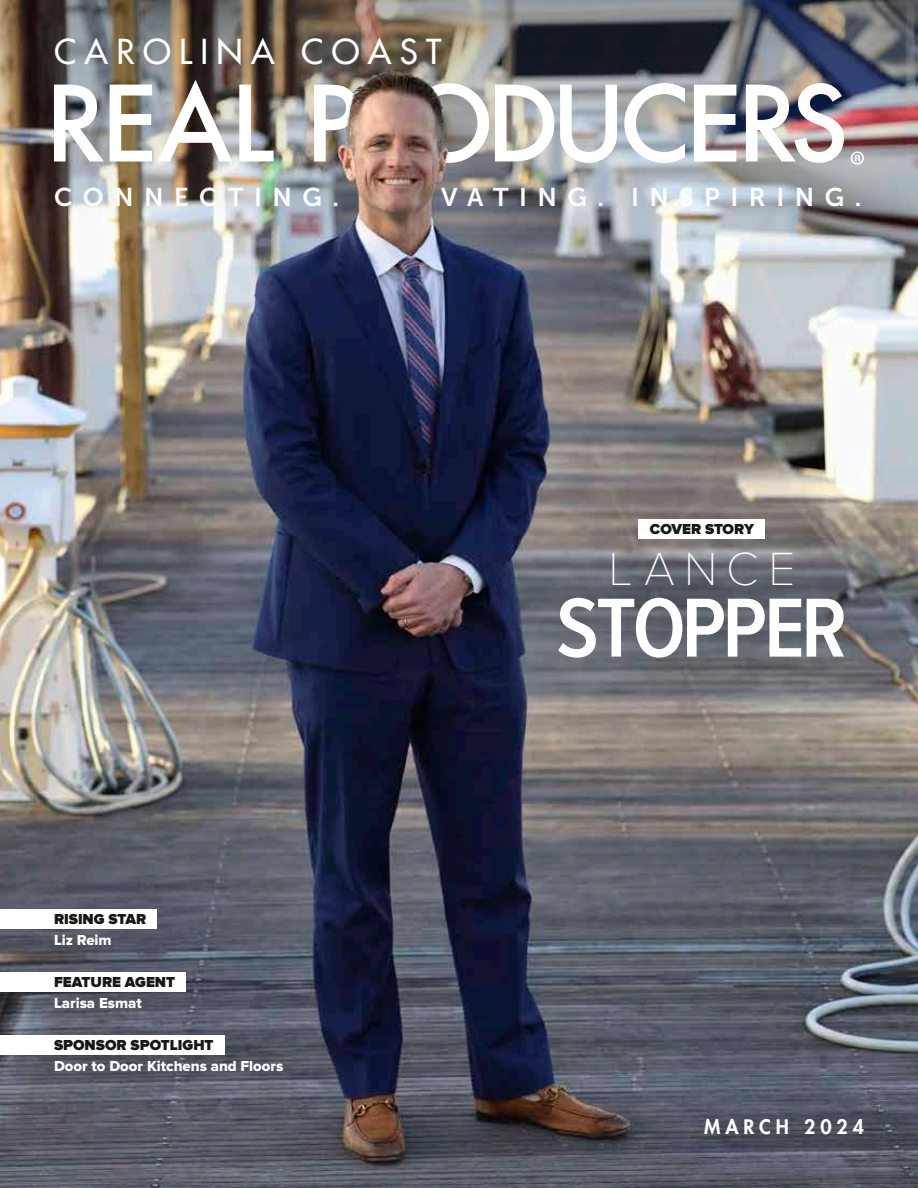
<style>
.page{position:relative;width:918px;height:1188px;background:#fff}
.page>*{position:absolute;margin:0;border:0;box-sizing:border-box;transform-origin:0 0}
.t1{font:600 86.7px "Proxima Nova Cond";letter-spacing:-.045em;color:#fff}
.t2{font:100 48.3px "Proxima Nova T";letter-spacing:.195em;color:#fff}
.t3{font:500 33.45px "Futura Std";letter-spacing:.25em;color:#fff}
.t4{font:25.65px "Museo Sans 700";letter-spacing:.41em;color:#fff}
.t5{font:800 19.5px "Futura Std";letter-spacing:.25em;color:#fff}
.t6{font:900 15px "Proxima Nova";color:#171713}
.t7{font:15px "Proxima Nova Extrabld";color:#fff}
</style>
<div class="page">
<img style="left:0;top:269px;width:918px;height:919px">
<img style="left:0;top:0;width:918px;height:269px">
<svg style="left:54px;top:85px;width:50px;height:77px"></svg>
<img style="left:110px;top:80px;width:122px;height:82px">
<svg style="left:239px;top:85px;width:35px;height:77px"></svg>
<svg style="left:480px;top:83px;width:9px;height:80px"></svg>
<svg style="left:495px;top:85px;width:59px;height:77px"></svg>
<svg style="left:560px;top:85px;width:57px;height:78px"></svg>
<svg style="left:624px;top:83px;width:61px;height:80px"></svg>
<svg style="left:694px;top:85px;width:42px;height:77px"></svg>
<img style="left:746px;top:83px;width:98px;height:80px">
<svg style="left:851px;top:152px;width:13px;height:13px"></svg>
<div style="left:0;top:909px;width:156px;height:20px;background:#fff"></div>
<div style="left:0;top:1035px;width:224px;height:20px;background:#fff"></div>
<div style="left:0;top:972px;width:186px;height:20px;background:#fff"></div>
<div style="left:639px;top:519px;width:126px;height:20px;background:#fff"></div>
<img style="left:313px;top:45px;width:167px;height:188px">
<h3 class="t3" style="left:54px;top:30px;width:389px">CAROLINA COAST</h3>
<h3 class="t4" style="left:54px;top:183px;width:809px">CONNECTING. ELEVATING. INSPIRING.</h3>
<p class="t6" style="left:650px;top:522px;width:106px">COVER STORY</p>
<h2 class="t2" style="left:609px;top:541px;width:188px">LANCE</h2>
<p class="t6" style="left:54px;top:912px;width:94px">RISING STAR</p>
<p class="t7" style="left:54px;top:933px;width:59px">Liz Reim</p>
<p class="t6" style="left:54px;top:975px;width:123px">FEATURE AGENT</p>
<p class="t7" style="left:54px;top:996px;width:89px">Larisa Esmat</p>
<p class="t6" style="left:54px;top:1038px;width:161px">SPONSOR SPOTLIGHT</p>
<p class="t7" style="left:54px;top:1059px;width:231px">Door to Door Kitchens and Floors</p>
<h1 class="t1" style="left:556px;top:588px;width:293px">STOPPER</h1>
<h3 class="t5" style="left:704px;top:1114px;width:161px">MARCH 2024</h3>
</div>
